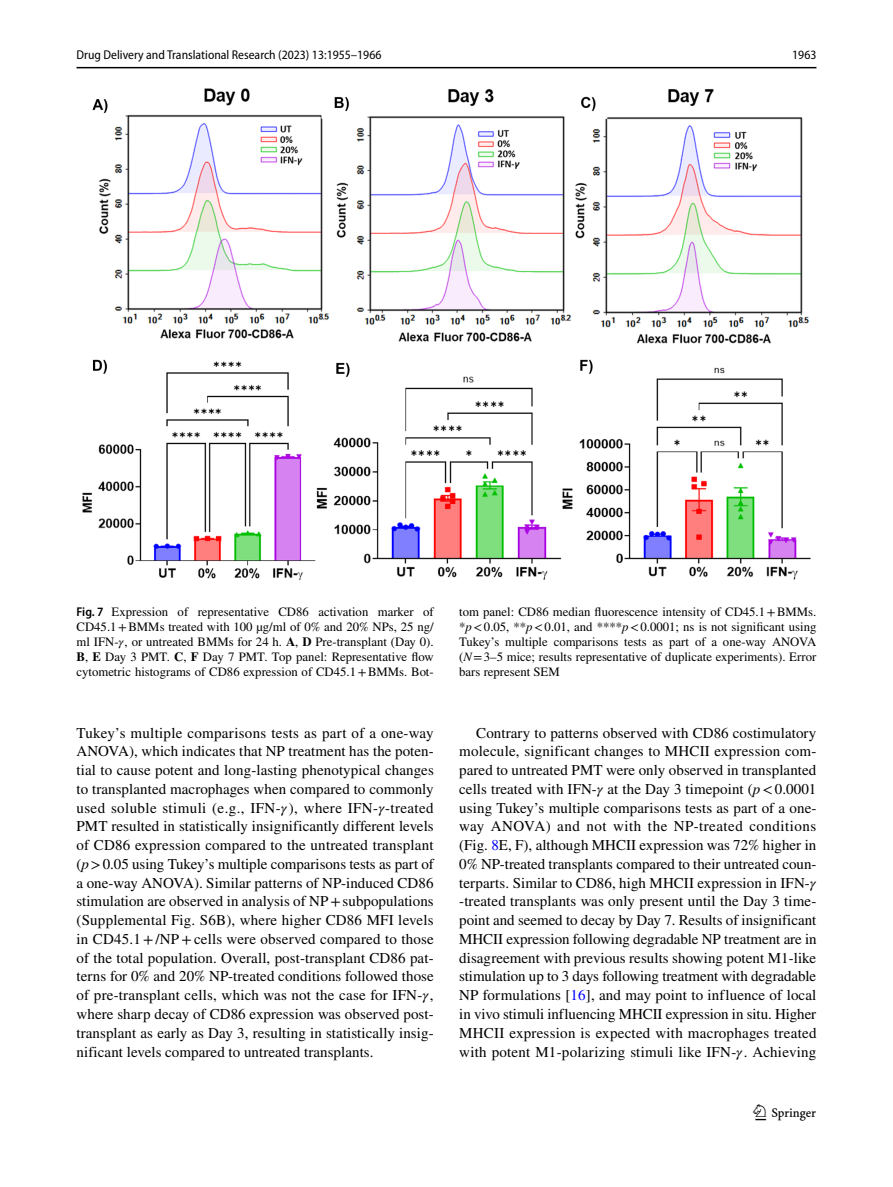
<style>
.page{position:relative;width:893px;height:1187px;background:#fff}
.page>*{position:absolute;margin:0;border:0;box-sizing:border-box;transform-origin:0 0}
.t1{font:22.5px "Springnew Regular 3";color:#000}
.t2{font:15px/18.8px "STIX";letter-spacing:.005em;color:#000;text-align:justify}
.t3{font:12.75px/15px "STIX";color:#000;text-align:justify}
.t4{font:semi-condensed 12.75px "Myriad Pro";color:#000}
.s1{font-family:"Myriad Pro";font-weight:600;font-stretch:semi-condensed}
.s2{font-family:"STIX Math Italic 13"}
.s3{font-weight:700}
.s4{font-style:italic}
.s5{font-family:"STIX Math Italic 14"}
.s6{font-family:"STIX Math Italic 15"}
.s7{font-family:"STIX Math Italic 16"}
.s8{font-family:"STIX Math Italic 17"}
.s9{color:#00f}
.s10{font-family:"STIX Math Italic 18"}
.s11{font-family:"STIX Math Italic 19"}
</style>
<div class="page">
<hr style="left:77px;top:67px;width:739px;height:1px;background:#000">
<img style="left:82px;top:88px;width:729px;height:492px">
<p class="t4" style="left:77px;top:48px;width:306px">Drug Delivery and Translational Research (2023) 13:1955–1966</p>
<p class="t4" style="left:792px;top:48px;width:26px">1963</p>
<p class="t3" style="left:77px;top:605px;width:359px"><span class="s1">Fig. 7</span> Expression of representative CD86 activation marker of CD45.1+BMMs treated with 100 µg/ml of 0% and 20% NPs, 25 ng/ ml IFN-<span class="s2">𝛾</span>, or untreated BMMs for 24 h. <span class="s3">A</span>, <span class="s3">D</span> Pre-transplant (Day 0).<br><span class="s3">B</span>, <span class="s3">E</span> Day 3 PMT. <span class="s3">C</span>, <span class="s3">F</span> Day 7 PMT. Top panel: Representative flow cytometric histograms of CD86 expression of CD45.1+BMMs. Bot-</p>
<p class="t3" style="left:459px;top:605px;width:359px">tom panel: CD86 median fluorescence intensity of CD45.1+BMMs. *<span class="s4">p</span>&lt;0.05, **<span class="s4">p</span>&lt;0.01, and ****<span class="s4">p</span>&lt;0.0001; ns is not significant using Tukey’s multiple comparisons tests as part of a one-way ANOVA (<span class="s4">N</span>=3–5 mice; results representative of duplicate experiments). Error bars represent SEM</p>
<p class="t2" style="left:77px;top:724px;width:359px">Tukey’s multiple comparisons tests as part of a one-way ANOVA), which indicates that NP treatment has the poten&shy;tial to cause potent and long-lasting phenotypical changes to transplanted macrophages when compared to commonly used soluble stimuli (e.g., IFN-<span class="s5">𝛾</span>), where IFN-<span class="s6">𝛾</span>-treated PMT resulted in statistically insignificantly different levels of CD86 expression compared to the untreated transplant (<span class="s4">p</span>&gt;0.05 using Tukey’s multiple comparisons tests as part of a one-way ANOVA). Similar patterns of NP-induced CD86 stimulation are observed in analysis of NP+subpopulations (Supplemental Fig. S6B), where higher CD86 MFI levels in CD45.1+/NP+cells were observed compared to those of the total population. Overall, post-transplant CD86 pat&shy;terns for 0% and 20% NP-treated conditions followed those of pre-transplant cells, which was not the case for IFN-<span class="s7">𝛾</span>, where sharp decay of CD86 expression was observed post&shy;transplant as early as Day 3, resulting in statistically insig&shy;nificant levels compared to untreated transplants.</p>
<p class="t2" style="left:459px;top:724px;width:359px;text-indent:17px">Contrary to patterns observed with CD86 costimulatory molecule, significant changes to MHCII expression com&shy;pared to untreated PMT were only observed in transplanted cells treated with IFN-<span class="s8">𝛾</span> at the Day 3 timepoint (<span class="s4">p</span>&lt;0.0001 using Tukey’s multiple comparisons tests as part of a one&shy;way ANOVA) and not with the NP-treated conditions (Fig. <span class="s9">8</span>E, F), although MHCII expression was 72% higher in 0% NP-treated transplants compared to their untreated coun&shy;terparts. Similar to CD86, high MHCII expression in IFN-<span class="s10">𝛾 </span>-treated transplants was only present until the Day 3 time&shy;point and seemed to decay by Day 7. Results of insignificant MHCII expression following degradable NP treatment are in disagreement with previous results showing potent M1-like stimulation up to 3 days following treatment with degradable NP formulations [<span class="s9">16</span>], and may point to influence of local in vivo stimuli influencing MHCII expression in situ. Higher MHCII expression is expected with macrophages treated with potent M1-polarizing stimuli like IFN-<span class="s11">𝛾</span>. Achieving</p>
<h1 class="t1" style="left:755px;top:1104px;width:62px">1 3</h1>
</div>
